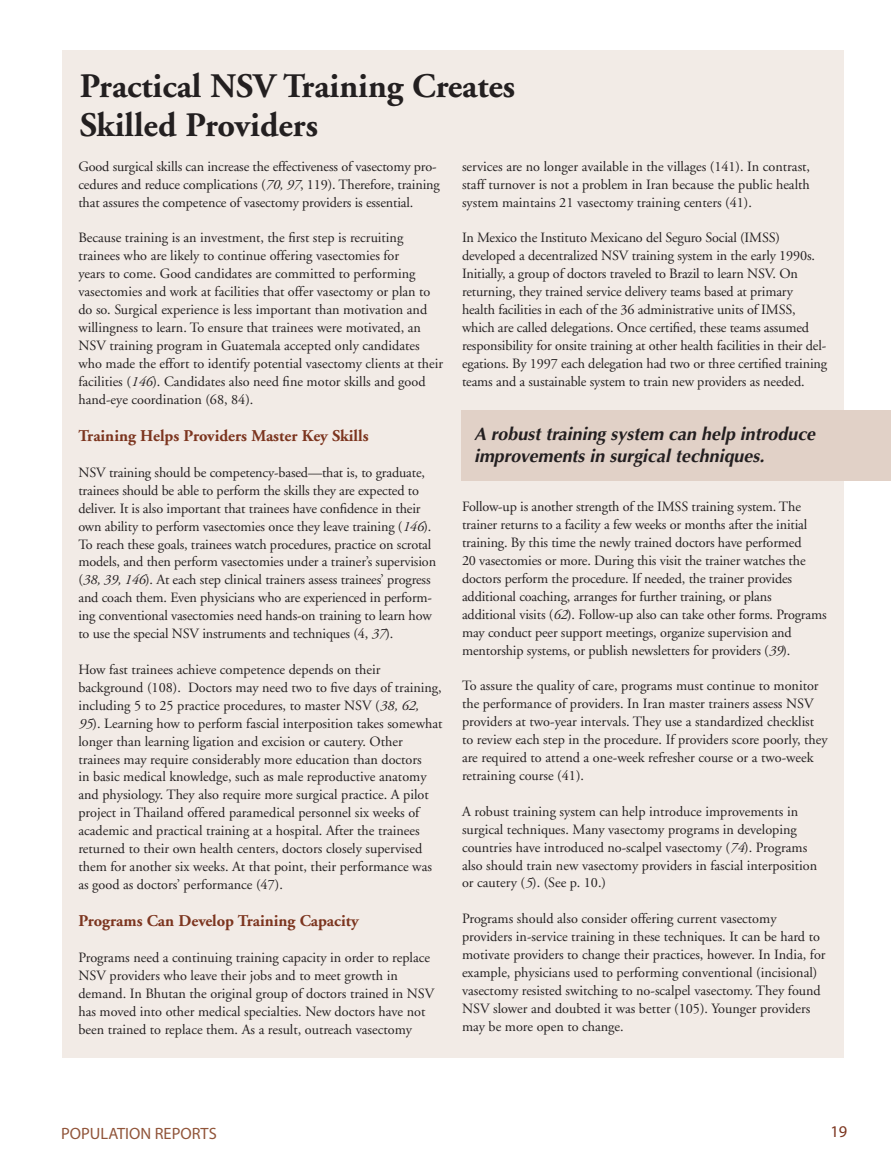
<style>
.page{position:relative;width:891px;height:1175px;background:#fff}
.page>*{position:absolute;margin:0;border:0;box-sizing:border-box;transform-origin:0 0}
.t1{font:700 34.35px/38.8px "Adobe Garamond";color:#231f20}
.t2{font:italic 700 17.85px/22.4px "Optima";color:#231f20}
.t3{font:700 16.35px "Adobe Garamond";color:#7c351f}
.t4{font:16.35px "Myriad";color:#91553a}
.t5{font:16.35px "Myriad";color:#7c351f}
.t6{font:14.25px/17.9px "Adobe Garamond";color:#231f20}
.s1{font-style:italic}
</style>
<div class="page">
<div style="left:62px;top:50px;width:781px;height:1007px;background:#f2ebe6"></div>
<div style="left:462px;top:410px;width:429px;height:71px;background:#e1d1c7"></div>
<h1 class="t1" style="left:80px;top:70px;width:437px">Practical NSV Training Creates<br>Skilled Providers</h1>
<p class="t6" style="left:78px;top:159px;width:363px">Good surgical skills can increase the effectiveness of vasectomy pro&shy;cedures and reduce complications (<span class="s1">70, 97</span>, 119). Therefore, training that assures the competence of vasectomy providers is essential.</p>
<p class="t6" style="left:78px;top:230px;width:366px">Because training is an investment, the first step is recruiting trainees who are likely to continue offering vasectomies for<br>years to come. Good candidates are committed to performing vasectomies and work at facilities that offer vasectomy or plan to do so. Surgical experience is less important than motivation and willingness to learn. To ensure that trainees were motivated, an NSV training program in Guatemala accepted only candidates who made the effort to identify potential vasectomy clients at their facilities (<span class="s1">146</span>). Candidates also need fine motor skills and good hand-eye coordination (68, 84).</p>
<p class="t3" style="left:78px;top:429px;width:292px">Training Helps Providers Master Key Skills</p>
<p class="t6" style="left:78px;top:465px;width:359px">NSV training should be competency-based—that is, to graduate, trainees should be able to perform the skills they are expected to deliver. It is also important that trainees have confidence in their own ability to perform vasectomies once they leave training (<span class="s1">146</span>).<br>To reach these goals, trainees watch procedures, practice on scrotal models, and then perform vasectomies under a trainer’s supervision (<span class="s1">38, 39, 146</span>). At each step clinical trainers assess trainees’ progress and coach them. Even physicians who are experienced in perform&shy;ing conventional vasectomies need hands-on training to learn how to use the special NSV instruments and techniques (4, <span class="s1">37</span>).</p>
<p class="t6" style="left:78px;top:662px;width:366px">How fast trainees achieve competence depends on their background (108). Doctors may need two to five days of training, including 5 to 25 practice procedures, to master NSV (<span class="s1">38, 62, 95</span>). Learning how to perform fascial interposition takes somewhat longer than learning ligation and excision or cautery. Other trainees may require considerably more education than doctors<br>in basic medical knowledge, such as male reproductive anatomy and physiology. They also require more surgical practice. A pilot project in Thailand offered paramedical personnel six weeks of academic and practical training at a hospital. After the trainees returned to their own health centers, doctors closely supervised them for another six weeks. At that point, their performance was as good as doctors’ performance (47).</p>
<p class="t3" style="left:78px;top:914px;width:282px">Programs Can Develop Training Capacity</p>
<p class="t6" style="left:78px;top:950px;width:358px">Programs need a continuing training capacity in order to replace NSV providers who leave their jobs and to meet growth in demand. In Bhutan the original group of doctors trained in NSV has moved into other medical specialties. New doctors have not been trained to replace them. As a result, outreach vasectomy</p>
<p class="t6" style="left:462px;top:159px;width:350px;text-align:justify">services are no longer available in the villages (141). In contrast, staff turnover is not a problem in Iran because the public health system maintains 21 vasectomy training centers (41).</p>
<p class="t6" style="left:462px;top:230px;width:367px">In Mexico the Instituto Mexicano del Seguro Social (IMSS) developed a decentralized NSV training system in the early 1990s.<br>Initially, a group of doctors traveled to Brazil to learn NSV. On returning, they trained service delivery teams based at primary health facilities in each of the 36 administrative units of IMSS, which are called delegations. Once certified, these teams assumed responsibility for onsite training at other health facilities in their del&shy;egations. By 1997 each delegation had two or three certified training teams and a sustainable system to train new providers as needed.</p>
<p class="t2" style="left:474px;top:424px;width:343px">A robust training system can help introduce improvements in surgical techniques.</p>
<p class="t6" style="left:462px;top:499px;width:366px">Follow-up is another strength of the IMSS training system. The trainer returns to a facility a few weeks or months after the initial training. By this time the newly trained doctors have performed<br>20 vasectomies or more. During this visit the trainer watches the doctors perform the procedure. If needed, the trainer provides additional coaching, arranges for further training, or plans additional visits (<span class="s1">62</span>). Follow-up also can take other forms. Programs may conduct peer support meetings, organize supervision and mentorship systems, or publish newsletters for providers (<span class="s1">39</span>).</p>
<p class="t6" style="left:462px;top:678px;width:367px">To assure the quality of care, programs must continue to monitor the performance of providers. In Iran master trainers assess NSV providers at two-year intervals. They use a standardized checklist to review each step in the procedure. If providers score poorly, they are required to attend a one-week refresher course or a two-week retraining course (41).</p>
<p class="t6" style="left:462px;top:803px;width:357px">A robust training system can help introduce improvements in surgical techniques. Many vasectomy programs in developing countries have introduced no-scalpel vasectomy (<span class="s1">74</span>). Programs also should train new vasectomy providers in fascial interposition or cautery (<span class="s1">5</span>). (See p. 10.)</p>
<p class="t6" style="left:462px;top:911px;width:365px">Programs should also consider offering current vasectomy providers in-service training in these techniques. It can be hard to motivate providers to change their practices, however. In India, for example, physicians used to performing conventional (incisional) vasectomy resisted switching to no-scalpel vasectomy. They found NSV slower and doubted it was better (105). Younger providers may be more open to change.</p>
<p class="t4" style="left:61px;top:1127px;width:157px">POPULATION REPORTS</p>
<p class="t5" style="left:831px;top:1125px;width:18px">19</p>
</div>
